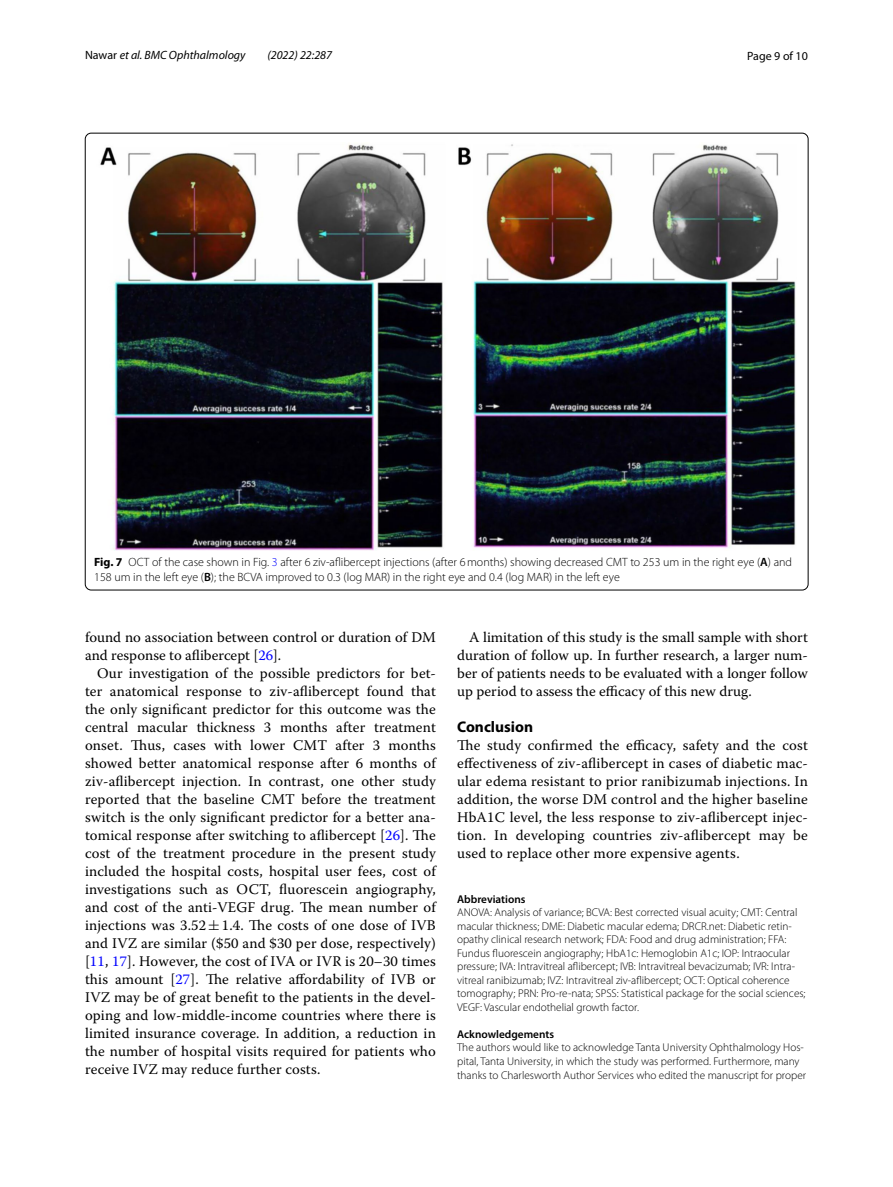
<style>
.page{position:relative;width:893px;height:1187px;background:#fff}
.page>*{position:absolute;margin:0;border:0;box-sizing:border-box;transform-origin:0 0}
.t1{font:700 15.45px "Myriad Pro";color:#000}
.t2{font:14.7px/18px "Warnock Pro";letter-spacing:.005em;color:#000;text-align:justify}
.t3{font:300 12px/15px "Myriad Pro";color:#000}
.t4{font:italic 12px "Myriad Pro";color:#000}
.t5{font:12px "Myriad Pro";color:#000}
.t6{font:300 11.25px/13.5px "Myriad Pro";color:#000}
.t7{font:600 11.25px "Myriad Pro";color:#000}
.s1{font-style:normal}
.s2{font-weight:700}
.s3{color:#00f}
.s4{font-weight:600}
.s5{font-family:"MTSY"}
</style>
<div class="page">
<img style="left:100px;top:144px;width:696px;height:406px">
<p class="t4" style="left:85px;top:48px;width:162px"><span class="s1">Nawar</span> et al. BMC Ophthalmology</p>
<p class="t4" style="left:267px;top:48px;width:66px">(2022) 22:287</p>
<p class="t5" style="left:747px;top:48px;width:62px">Page 9 of 10</p>
<p class="t3" style="left:94px;top:554px;width:699px"><span class="s2">Fig. 7</span> OCT of the case shown in Fig. <span class="s3">3</span> after 6 ziv-aflibercept injections (after 6months) showing decreased CMT to 253 um in the right eye (<span class="s4">A</span>) and<br>158 um in the left eye (<span class="s4">B</span>); the BCVA improved to 0.3 (log MAR) in the right eye and 0.4 (log MAR) in the left eye</p>
<p class="t2" style="left:85px;top:627px;width:352px">found no association between control or duration of DM and response to aflibercept [<span class="s3">26</span>].</p>
<p class="t2" style="left:85px;top:663px;width:352px;text-indent:12px">Our investigation of the possible predictors for bet&shy;ter anatomical response to ziv-aflibercept found that the only significant predictor for this outcome was the central macular thickness 3 months after treatment onset. Thus, cases with lower CMT after 3 months showed better anatomical response after 6 months of ziv-aflibercept injection. In contrast, one other study reported that the baseline CMT before the treatment switch is the only significant predictor for a better ana&shy;tomical response after switching to aflibercept [<span class="s3">26</span>]. The cost of the treatment procedure in the present study included the hospital costs, hospital user fees, cost of investigations such as OCT, fluorescein angiography, and cost of the anti-VEGF drug. The mean number of injections was 3.52<span class="s5">±</span>1.4. The costs of one dose of IVB and IVZ are similar ($50 and $30 per dose, respectively) [<span class="s3">11</span>, <span class="s3">17</span>]. However, the cost of IVA or IVR is 20–30 times this amount [<span class="s3">27</span>]. The relative affordability of IVB or IVZ may be of great benefit to the patients in the devel&shy;oping and low-middle-income countries where there is limited insurance coverage. In addition, a reduction in the number of hospital visits required for patients who receive IVZ may reduce further costs.</p>
<p class="t2" style="left:457px;top:627px;width:352px;text-indent:12px">A limitation of this study is the small sample with short duration of follow up. In further research, a larger num&shy;ber of patients needs to be evaluated with a longer follow up period to assess the efficacy of this new drug.</p>
<p class="t1" style="left:457px;top:716px;width:77px">Conclusion</p>
<p class="t2" style="left:457px;top:735px;width:352px">The study confirmed the efficacy, safety and the cost effectiveness of ziv-aflibercept in cases of diabetic mac&shy;ular edema resistant to prior ranibizumab injections. In addition, the worse DM control and the higher baseline HbA1C level, the less response to ziv-aflibercept injec&shy;tion. In developing countries ziv-aflibercept may be used to replace other more expensive agents.</p>
<p class="t7" style="left:457px;top:891px;width:70px">Abbreviations</p>
<p class="t6" style="left:457px;top:906px;width:350px">ANOVA: Analysis of variance; BCVA: Best corrected visual acuity; CMT: Central macular thickness; DME: Diabetic macular edema; DRCR.net: Diabetic retin&shy;opathy clinical research network; FDA: Food and drug administration; FFA:<br>Fundus fluorescein angiography; HbA1c: Hemoglobin A1c; IOP: Intraocular pressure; IVA: Intravitreal aflibercept; IVB: Intravitreal bevacizumab; IVR: Intra&shy;vitreal ranibizumab; IVZ: Intravitreal ziv-aflibercept; OCT: Optical coherence tomography; PRN: Pro-re-nata; SPSS: Statistical package for the social sciences; VEGF: Vascular endothelial growth factor.</p>
<p class="t7" style="left:457px;top:1026px;width:98px">Acknowledgements</p>
<p class="t6" style="left:457px;top:1041px;width:350px">The authors would like to acknowledge Tanta University Ophthalmology Hos&shy;pital, Tanta University, in which the study was performed. Furthermore, many thanks to Charlesworth Author Services who edited the manuscript for proper</p>
</div>
